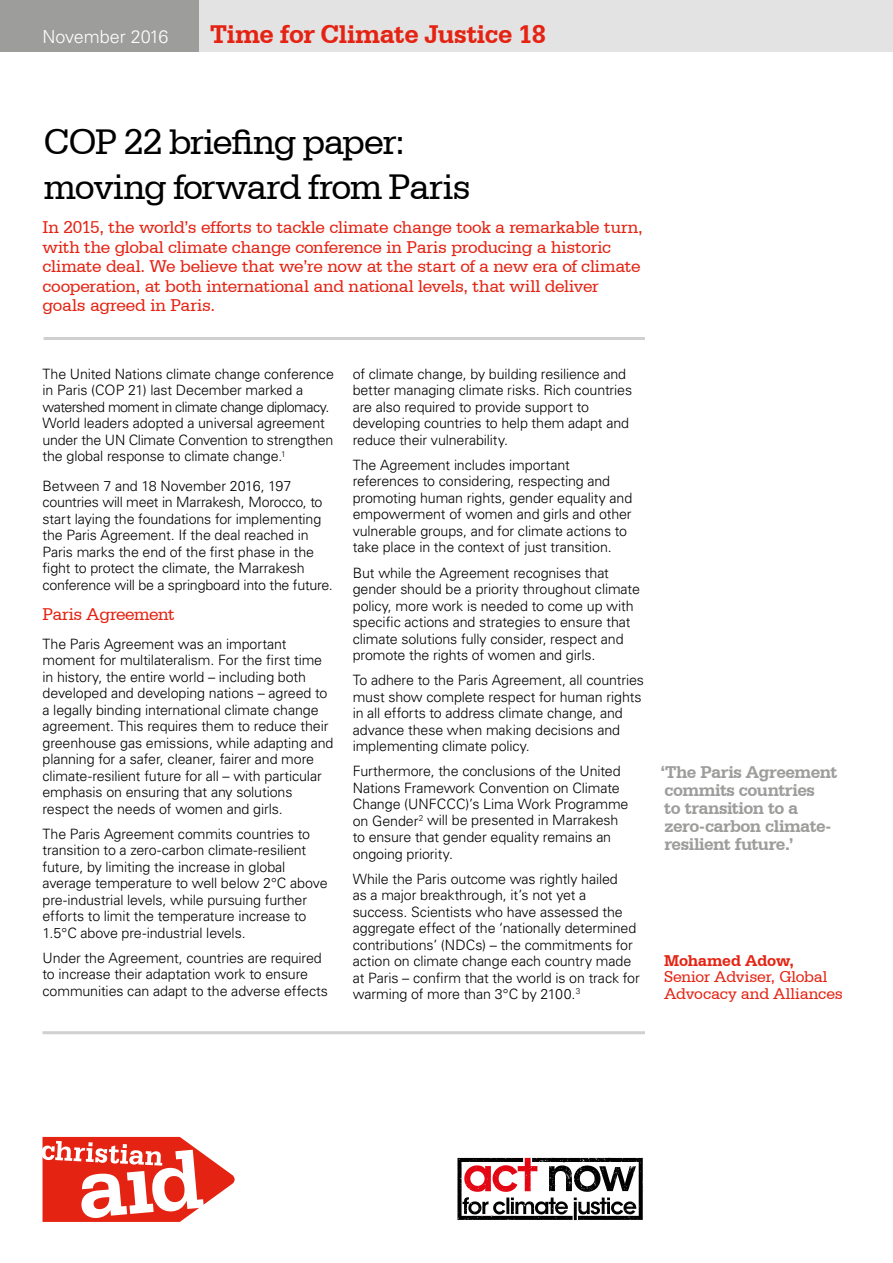
<style>
.page{position:relative;width:893px;height:1263px;background:#fff}
.page>*{position:absolute;margin:0;border:0;box-sizing:border-box;transform-origin:0 0}
.t1{font:37.5px/45px "Serifa BT";letter-spacing:-.035em;color:#000}
.t2{font:700 27px "Serifa BT";letter-spacing:-.01em;color:#e42313}
.t3{font:18px/19.5px "Serifa BT";letter-spacing:-.015em;color:#e42313}
.t4{font:700 18px/18px "Serifa BT";letter-spacing:-.025em;color:#9d9d9c}
.t5{font:300 18px "Univers CA";color:#fff}
.t6{font:16.5px/16.5px "Serifa BT";letter-spacing:-.015em;color:#e42313}
.t7{font:700 16.5px "Serifa BT";letter-spacing:-.01em;color:#e42313}
.t8{font:300 14.25px/16.5px "Univers CA";letter-spacing:-.01em;color:#000}
</style>
<div class="page">
<svg style="left:43px;top:1137px;width:191px;height:85px"></svg>
<div style="left:0;top:0;width:266px;height:51px;background:#9d9d9c"></div>
<div style="left:200px;top:0;width:693px;height:51px;background:#e3e3e3"></div>
<hr style="left:43px;top:1031px;width:602px;height:3px;background:#d0d0d0">
<hr style="left:44px;top:337px;width:601px;height:3px;background:#d0d0d0">
<svg style="left:457px;top:1158px;width:187px;height:63px"></svg>
<p class="t5" style="left:43px;top:25px;width:128px">November 2016</p>
<h2 class="t2" style="left:210px;top:17px;width:338px">Time for Climate Justice 18</h2>
<h1 class="t1" style="left:44px;top:119px;width:428px">COP 22 briefing paper: moving forward from Paris</h1>
<p class="t3" style="left:43px;top:217px;width:602px">In 2015, the world’s efforts to tackle climate change took a remarkable turn, with the global climate change conference in Paris producing a historic climate deal. We believe that we’re now at the start of a new era of climate cooperation, at both international and national levels, that will deliver goals agreed in Paris.</p>
<p class="t8" style="left:43px;top:366px;width:293px">The United Nations climate change conference in Paris (COP 21) last December marked a watershed moment in climate change diplomacy.<br>World leaders adopted a universal agreement under the UN Climate Convention to strengthen the global response to climate change.<sup>1</sup></p>
<p class="t8" style="left:43px;top:477px;width:292px">Between 7 and 18 November 2016, 197 countries will meet in Marrakesh, Morocco, to start laying the foundations for implementing the Paris Agreement. If the deal reached in Paris marks the end of the first phase in the fight to protect the climate, the Marrakesh conference will be a springboard into the future.</p>
<p class="t3" style="left:43px;top:604px;width:134px">Paris Agreement</p>
<p class="t8" style="left:43px;top:635px;width:292px">The Paris Agreement was an important moment for multilateralism. For the first time in history, the entire world – including both developed and developing nations – agreed to a legally binding international climate change agreement. This requires them to reduce their greenhouse gas emissions, while adapting and planning for a safer, cleaner, fairer and more climate-resilient future for all – with particular emphasis on ensuring that any solutions respect the needs of women and girls.</p>
<p class="t8" style="left:43px;top:825px;width:287px">The Paris Agreement commits countries to transition to a zero-carbon climate-resilient future, by limiting the increase in global average temperature to well below 2°C above pre-industrial levels, while pursuing further efforts to limit the temperature increase to 1.5°C above pre-industrial levels.</p>
<p class="t8" style="left:43px;top:949px;width:287px">Under the Agreement, countries are required to increase their adaptation work to ensure communities can adapt to the adverse effects</p>
<p class="t8" style="left:353px;top:366px;width:281px">of climate change, by building resilience and better managing climate risks. Rich countries are also required to provide support to developing countries to help them adapt and reduce their vulnerability.</p>
<p class="t8" style="left:353px;top:457px;width:281px">The Agreement includes important references to considering, respecting and promoting human rights, gender equality and empowerment of women and girls and other vulnerable groups, and for climate actions to take place in the context of just transition.</p>
<p class="t8" style="left:353px;top:564px;width:289px">But while the Agreement recognises that gender should be a priority throughout climate policy, more work is needed to come up with specific actions and strategies to ensure that climate solutions fully consider, respect and promote the rights of women and girls.</p>
<p class="t8" style="left:353px;top:672px;width:293px">To adhere to the Paris Agreement, all countries must show complete respect for human rights in all efforts to address climate change, and advance these when making decisions and implementing climate policy.</p>
<p class="t8" style="left:353px;top:763px;width:277px">Furthermore, the conclusions of the United Nations Framework Convention on Climate Change (UNFCCC)’s Lima Work Programme on Gender<sup>2</sup> will be presented in Marrakesh to ensure that gender equality remains an ongoing priority.</p>
<p class="t8" style="left:353px;top:870px;width:289px">While the Paris outcome was rightly hailed<br>as a major breakthrough, it’s not yet a success. Scientists who have assessed the aggregate effect of the ‘nationally determined contributions’ (NDCs) – the commitments for action on climate change each country made at Paris – confirm that the world is on track for warming of more than 3°C by 2100.<sup>3</sup></p>
<p class="t4" style="left:660px;top:763px;width:178px">‘The Paris Agreement commits countries<br>to transition to a zero-carbon climate&shy;resilient future.’</p>
<p class="t7" style="left:664px;top:950px;width:132px">Mohamed Adow,</p>
<p class="t6" style="left:664px;top:968px;width:181px">Senior Adviser, Global<br>Advocacy and Alliances</p>
</div>
